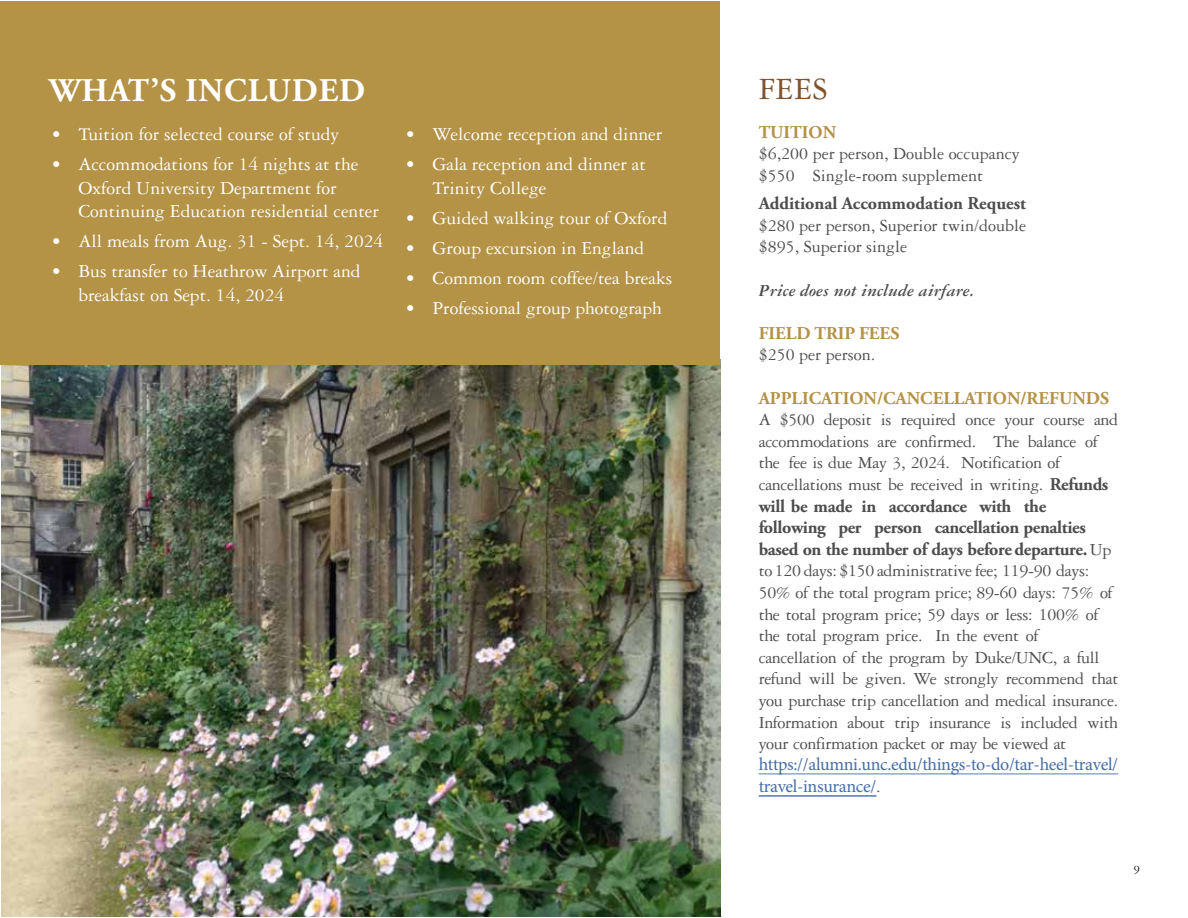
<style>
.page{position:relative;width:1188px;height:918px;background:#fff}
.page>*{position:absolute;margin:0;border:0;box-sizing:border-box;transform-origin:0 0}
.t1{font:700 33px "Adobe Garamond Pro";letter-spacing:.025em;color:#fff}
.t2{font:33px "Garamond 3 LT Std";color:#80532c}
.t3{font:19.5px/23.4px "Garamond 3 LT Std";color:#fff}
.t4{font:18px/21.6px "Garamond 3 LT Std";letter-spacing:-.02em;color:#4d4d4f}
.t5{font:18px/21.6px "Garamond 3 LT Std";color:#4d4d4f}
.t6{font:700 18px/21.6px "Adobe Garamond Pro";letter-spacing:-.02em;color:#4d4d4f}
.t7{font:18px/22px "Minion Pro";letter-spacing:-.02em;color:#456da9}
.t8{font:700 18px "Adobe Garamond Pro";color:#b49246}
.t9{font:700 18px "Adobe Garamond Pro";color:#4d4d4f}
.t10{font:italic 700 18px "Garamond 3 LT Std";color:#4d4d4f}
.t11{font:12px "Garamond 3 LT Std";color:#000}
.s1{font-family:"Adobe Garamond Pro";font-weight:700}
.s2{font-family:"Garamond 3 LT Std";font-weight:400}
.s3{font-family:"Garamond 3 LT Std";color:#4d4d4f}
</style>
<div class="page">
<img style="left:1px;top:360px;width:720px;height:557px">
<div style="left:1px;top:1px;width:719px;height:363px;background:#b49246"></div>
<hr style="left:759px;top:796px;width:117px;height:1px;background:#456da9">
<hr style="left:759px;top:773px;width:359px;height:1px;background:#456da9">
<h1 class="t1" style="left:49px;top:71px;width:318px">WHAT’S INCLUDED</h1>
<p class="t3" style="left:51px;top:123px;width:289px">• Tuition for selected course of study</p>
<p class="t3" style="left:78px;top:153px;width:302px;text-indent:-27px">• Accommodations for 14 nights at the<br>Oxford University Department for<br>Continuing Education residential center</p>
<p class="t3" style="left:51px;top:230px;width:333px">• All meals from Aug. 31 - Sept. 14, 2024</p>
<p class="t3" style="left:78px;top:260px;width:284px;text-indent:-27px">• Bus transfer to Heathrow Airport and breakfast on Sept. 14, 2024</p>
<p class="t3" style="left:405px;top:123px;width:258px">• Welcome reception and dinner</p>
<p class="t3" style="left:432px;top:153px;width:215px;text-indent:-27px">• Gala reception and dinner at<br>Trinity College</p>
<p class="t3" style="left:405px;top:206px;width:264px">• Guided walking tour of Oxford</p>
<p class="t3" style="left:405px;top:236px;width:240px">• Group excursion in England</p>
<p class="t3" style="left:405px;top:267px;width:268px">• Common room coffee/tea breaks</p>
<p class="t3" style="left:405px;top:297px;width:258px">• Professional group photograph</p>
<h1 class="t2" style="left:759px;top:72px;width:70px">FEES</h1>
<p class="t8" style="left:759px;top:121px;width:79px">TUITION</p>
<p class="t5" style="left:759px;top:143px;width:262px">$6,200 per person, Double occupancy $550 Single-room supplement</p>
<p class="t9" style="left:759px;top:193px;width:269px">Additional Accommodation Request</p>
<p class="t5" style="left:759px;top:215px;width:269px">$280 per person, Superior twin/double $895, Superior single</p>
<p class="t10" style="left:759px;top:280px;width:217px">Price does not include airfare.</p>
<p class="t8" style="left:759px;top:323px;width:142px">FIELD TRIP FEES</p>
<p class="t5" style="left:759px;top:344px;width:118px">$250 per person.</p>
<p class="t8" style="left:759px;top:387px;width:352px">APPLICATION/CANCELLATION/REFUNDS</p>
<p class="t4" style="left:759px;top:409px;width:361px">A $500 deposit is required once your course and accommodations are confirmed. The balance of the fee is due May 3, 2024. Notification of cancellations must be received in writing. <span class="s1">Refunds</span></p>
<p class="t6" style="left:759px;top:495px;width:354px">will be made in accordance with the following per person cancellation penalties based on the number of days before departure. <span class="s2">Up</span></p>
<p class="t4" style="left:759px;top:560px;width:361px">to 120 days: $150 administrative fee; 119-90 days:<br>50% of the total program price; 89-60 days: 75% of the total program price; 59 days or less: 100% of the total program price. In the event of cancellation of the program by Duke/UNC, a full refund will be given. We strongly recommend that you purchase trip cancellation and medical insurance.<br>Information about trip insurance is included with your confirmation packet or may be viewed at</p>
<p class="t7" style="left:759px;top:754px;width:361px">https://alumni.unc.edu/things-to-do/tar-heel-travel/ travel-insurance/<span class="s3">.</span></p>
<p class="t11" style="left:1134px;top:863px;width:7px">9</p>
</div>
